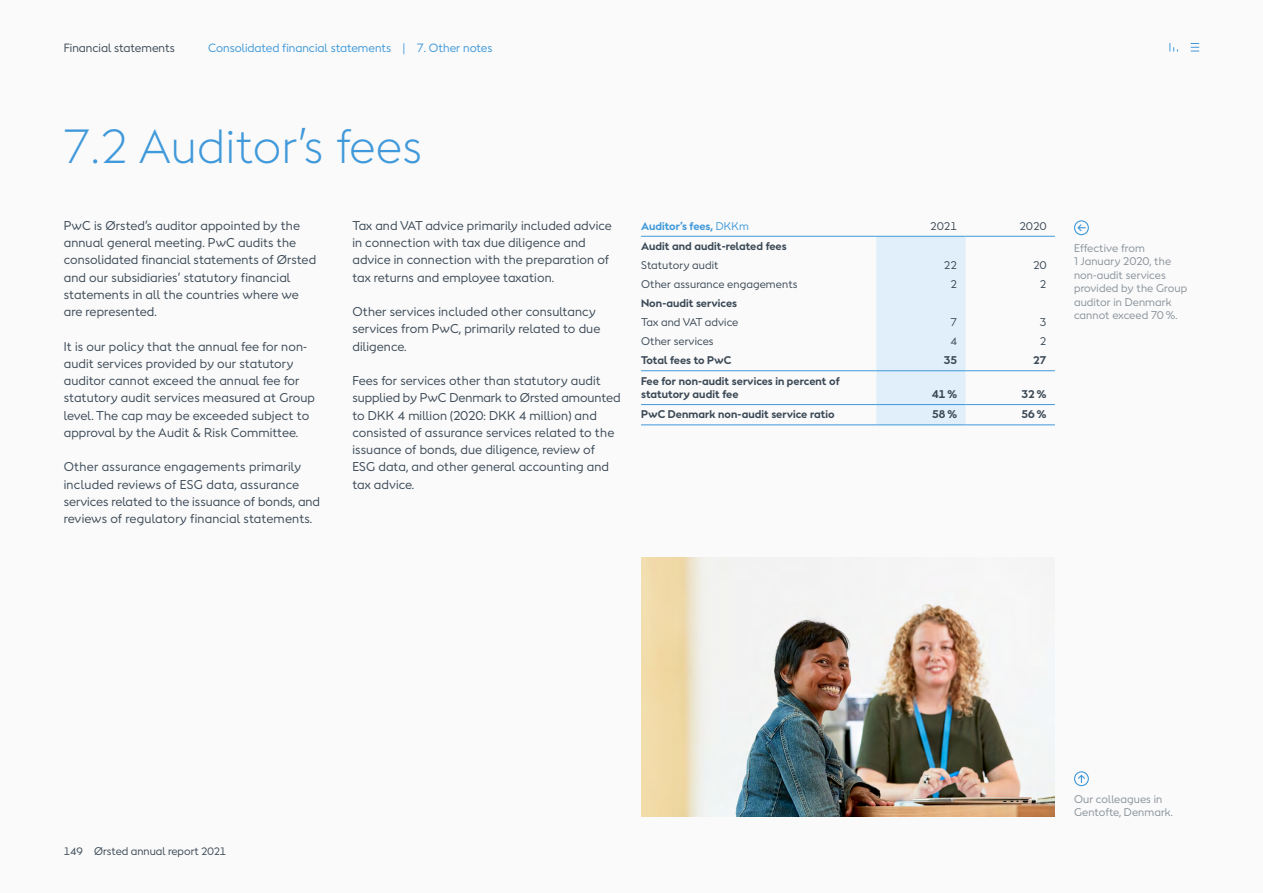
<style>
.page{position:relative;width:1263px;height:893px;background:#fafafa}
.page>*{position:absolute;margin:0;border:0;box-sizing:border-box;transform-origin:0 0}
.t1{font:300 45px "Orsted Sans";letter-spacing:.01em;color:#4099da}
.t2{font:12px/17.2px "Orsted Sans";letter-spacing:.01em;color:#3b4956}
.t3{font:11.25px "Orsted Sans";color:#4099da}
.t4{font:11.25px "Orsted Sans";color:#3b4956}
.t5{font:700 10.5px/13.5px "Orsted Sans";letter-spacing:.01em;color:#3b4956}
.t6{font:10.5px/13.5px "Orsted Sans";letter-spacing:.01em;color:#89929a}
.t7{font:10.5px "Orsted Sans";letter-spacing:.01em;color:#3b4956}
.t8{font:700 10.5px "Orsted Sans";letter-spacing:.01em;color:#4099da}
.t9{font:10.2px "Orsted Sans";color:#3b4956}
.s1{font-weight:400}
.s2{font-size:10.2px}
</style>
<div class="page">
<img style="left:641px;top:558px;width:414px;height:258px">
<div style="left:876px;top:237px;width:89px;height:188px;background:#e0eff9"></div>
<hr style="left:641px;top:404px;width:235px;height:1px;background:#4099da">
<hr style="left:876px;top:404px;width:89px;height:1px;background:#4099da">
<hr style="left:965px;top:404px;width:90px;height:1px;background:#4099da">
<hr style="left:641px;top:370px;width:235px;height:1px;background:#4099da">
<hr style="left:876px;top:370px;width:89px;height:1px;background:#4099da">
<hr style="left:965px;top:370px;width:90px;height:1px;background:#4099da">
<hr style="left:641px;top:425px;width:235px;height:1px;background:#4099da">
<hr style="left:876px;top:425px;width:89px;height:1px;background:#4099da">
<hr style="left:965px;top:425px;width:90px;height:1px;background:#4099da">
<hr style="left:876px;top:236px;width:89px;height:1px;background:#4099da">
<hr style="left:965px;top:236px;width:90px;height:1px;background:#4099da">
<hr style="left:641px;top:236px;width:235px;height:1px;background:#4099da">
<div style="left:1074px;top:220px;width:15px;height:15px;border:1px solid #4099da;border-radius:50%"></div>
<svg style="left:1077px;top:224px;width:8px;height:7px"></svg>
<div style="left:1074px;top:771px;width:15px;height:15px;border:1px solid #4099da;border-radius:50%"></div>
<svg style="left:1078px;top:775px;width:7px;height:8px"></svg>
<svg style="left:1191px;top:43px;width:8px;height:9px"></svg>
<svg style="left:1169px;top:43px;width:9px;height:9px"></svg>
<p class="t4" style="left:64px;top:40px;width:113px">Financial statements</p>
<p class="t3" style="left:208px;top:40px;width:286px">Consolidated financial statements | 7. Other notes</p>
<h1 class="t1" style="left:63px;top:116px;width:362px">7.2 Auditor’s fees</h1>
<p class="t2" style="left:64px;top:217px;width:254px">PwC is Ørsted’s auditor appointed by the annual general meeting. PwC audits the consolidated financial statements of Ørsted and our subsidiaries’ statutory financial statements in all the countries where we are represented.</p>
<p class="t2" style="left:64px;top:337px;width:253px">It is our policy that the annual fee for non&shy;audit services provided by our statutory auditor cannot exceed the annual fee for statutory audit services measured at Group level. The cap may be exceeded subject to approval by the Audit &amp; Risk Committee.</p>
<p class="t2" style="left:64px;top:458px;width:258px">Other assurance engagements primarily included reviews of ESG data, assurance services related to the issuance of bonds, and reviews of regulatory financial statements.</p>
<p class="t2" style="left:352px;top:217px;width:261px">Tax and VAT advice primarily included advice in connection with tax due diligence and advice in connection with the preparation of tax returns and employee taxation.</p>
<p class="t2" style="left:352px;top:303px;width:249px">Other services included other consultancy services from PwC, primarily related to due diligence.</p>
<p class="t2" style="left:352px;top:372px;width:270px">Fees for services other than statutory audit supplied by PwC Denmark to Ørsted amounted to DKK 4 million (2020: DKK 4 million) and consisted of assurance services related to the issuance of bonds, due diligence, review of ESG data, and other general accounting and tax advice.</p>
<p class="t8" style="left:641px;top:219px;width:109px">Auditor’s fees, <span class="s1">DKKm</span></p>
<p class="t7" style="left:930px;top:219px;width:28px">2021</p>
<p class="t7" style="left:1019px;top:219px;width:28px">2020</p>
<p class="t5" style="left:641px;top:240px;width:147px">Audit and audit-related fees</p>
<p class="t7" style="left:641px;top:258px;width:79px">Statutory audit</p>
<p class="t7" style="left:944px;top:258px;width:15px">22</p>
<p class="t7" style="left:1033px;top:258px;width:15px">20</p>
<p class="t7" style="left:641px;top:277px;width:158px">Other assurance engagements</p>
<p class="t7" style="left:950px;top:277px;width:8px">2</p>
<p class="t7" style="left:1040px;top:277px;width:8px">2</p>
<p class="t5" style="left:641px;top:297px;width:97px">Non-audit services</p>
<p class="t7" style="left:641px;top:315px;width:99px">Tax and VAT advice</p>
<p class="t7" style="left:950px;top:315px;width:8px">7</p>
<p class="t7" style="left:1040px;top:315px;width:8px">3</p>
<p class="t7" style="left:641px;top:334px;width:74px">Other services</p>
<p class="t7" style="left:950px;top:334px;width:8px">4</p>
<p class="t7" style="left:1040px;top:334px;width:8px">2</p>
<p class="t5" style="left:641px;top:354px;width:92px">Total fees to PwC</p>
<p class="t5" style="left:944px;top:354px;width:15px">35</p>
<p class="t5" style="left:1033px;top:354px;width:15px">27</p>
<p class="t5" style="left:641px;top:374px;width:200px">Fee for non-audit services in percent of statutory audit fee</p>
<p class="t5" style="left:932px;top:388px;width:26px">41%</p>
<p class="t5" style="left:1021px;top:388px;width:26px">32%</p>
<p class="t5" style="left:641px;top:408px;width:195px">PwC Denmark non-audit service ratio</p>
<p class="t5" style="left:932px;top:408px;width:26px">58%</p>
<p class="t5" style="left:1021px;top:408px;width:26px">56%</p>
<p class="t6" style="left:1074px;top:241px;width:115px">Effective from<br>1 January 2020, the non-audit services provided by the Group auditor in Denmark cannot exceed 70 %.</p>
<p class="t9" style="left:64px;top:844px;width:21px">149</p>
<p class="t7" style="left:94px;top:844px;width:134px">Ørsted annual report <span class="s2">2021</span></p>
<p class="t6" style="left:1074px;top:792px;width:101px">Our colleagues in<br>Gentofte, Denmark.</p>
</div>
